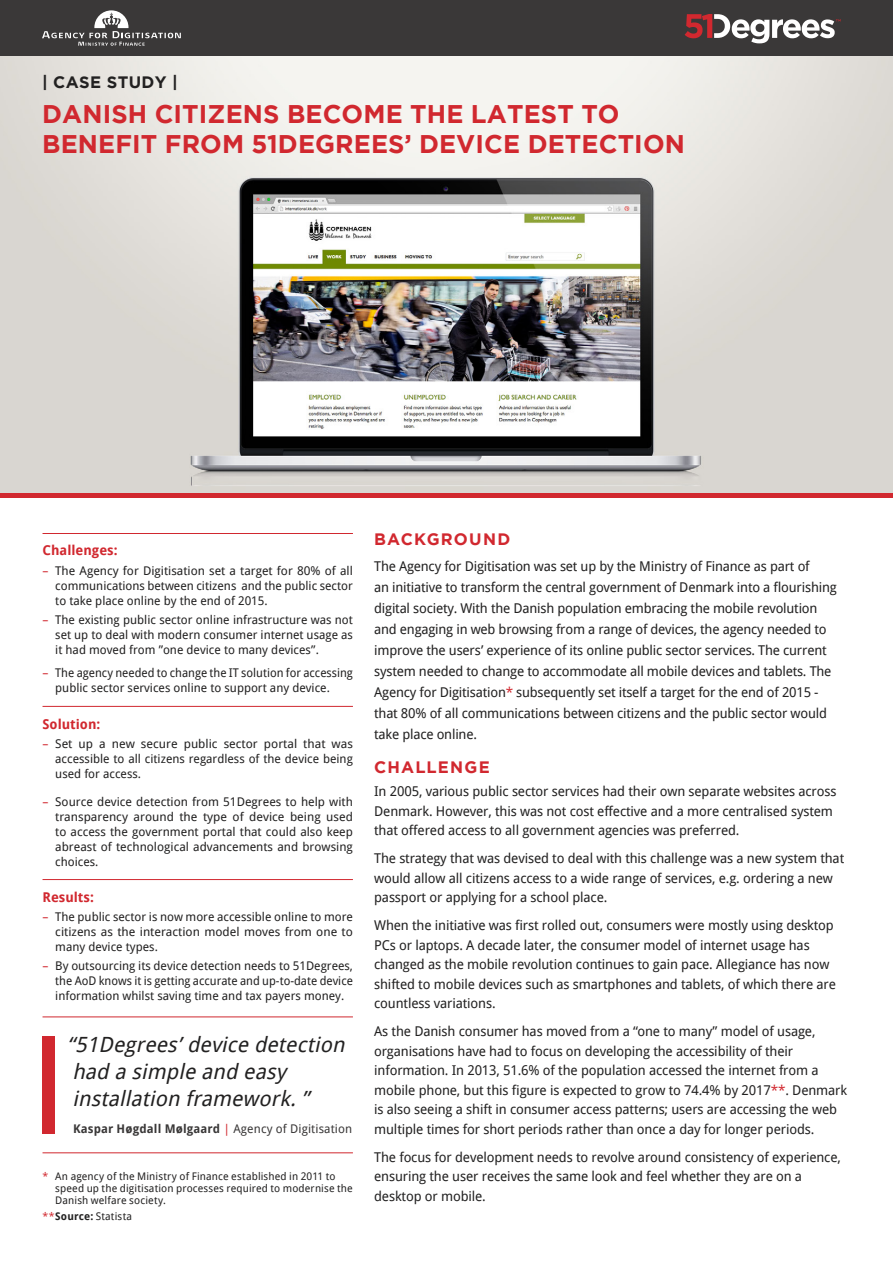
<style>
.page{position:relative;width:893px;height:1263px;background:#fff}
.page>*{position:absolute;margin:0;border:0;box-sizing:border-box;transform-origin:0 0}
.t1{font:700 25.5px/30px "Gotham";letter-spacing:.005em;color:#d1282f}
.t2{font:italic 21px/27px "Droid Sans";color:#222121}
.t3{font:700 16.5px "Gotham";letter-spacing:.065em;color:#d1282f}
.t4{font:700 16.5px "Gotham";letter-spacing:.025em;color:#222121}
.t5{font:13.5px/19.5px "Droid Sans";letter-spacing:-.01em;color:#222121}
.t6{font:700 13.5px "Droid Sans";color:#d1282f}
.t7{font:12px/15px "Droid Sans";color:#222121;text-align:justify}
.t8{font:700 12px "Droid Sans";letter-spacing:.01em;color:#3a3838}
.t9{font:10.5px/12px "Droid Sans";letter-spacing:.01em;color:#222121}
.s1{color:#d1282f}
.s2{font-weight:400;color:#d1282f}
.s3{font-weight:400}
.s4{font-weight:700}
</style>
<div class="page">
<img style="left:0;top:55px;width:893px;height:438px">
<div style="left:0;top:0;width:893px;height:55px;background:#3a3838"></div>
<svg style="left:685px;top:14px;width:156px;height:29px"></svg>
<hr style="left:0;top:493px;width:893px;height:4px;background:#d1282f">
<hr style="left:43px;top:533px;width:310px;height:1px;background:#d1282f">
<hr style="left:43px;top:706px;width:310px;height:1px;background:#d1282f">
<hr style="left:43px;top:879px;width:310px;height:1px;background:#d1282f">
<hr style="left:43px;top:1017px;width:310px;height:1px;background:#d1282f">
<hr style="left:43px;top:1152px;width:310px;height:1px;background:#d1282f">
<div style="left:43px;top:1036px;width:12px;height:97px;background:#d1282f"></div>
<svg style="left:42px;top:10px;width:139px;height:36px"></svg>
<p class="t4" style="left:42px;top:73px;width:137px">| CASE STUDY |</p>
<h1 class="t1" style="left:42px;top:98px;width:644px">DANISH CITIZENS BECOME THE LATEST TO<br>BENEFIT FROM 51DEGREES’ DEVICE DETECTION</h1>
<p class="t6" style="left:43px;top:541px;width:76px">Challenges:</p>
<p class="t7" style="left:55px;top:562px;width:299px;text-indent:-13px"><span class="s1">–</span> The Agency for Digitisation set a target for 80% of all communications between citizens and the public sector to take place online by the end of 2015.</p>
<p class="t7" style="left:55px;top:612px;width:299px;text-indent:-13px"><span class="s1">–</span> The existing public sector online infrastructure was not set up to deal with modern consumer internet usage as it had moved from ”one device to many devices”.</p>
<p class="t7" style="left:55px;top:665px;width:299px;text-indent:-13px"><span class="s1">–</span> The agency needed to change the IT solution for accessing public sector services online to support any device.</p>
<p class="t6" style="left:43px;top:714px;width:59px">Solution:</p>
<p class="t7" style="left:55px;top:736px;width:299px;text-indent:-13px"><span class="s1">–</span> Set up a new secure public sector portal that was accessible to all citizens regardless of the device being used for access.</p>
<p class="t7" style="left:55px;top:793px;width:299px;text-indent:-13px"><span class="s1">–</span> Source device detection from 51Degrees to help with transparency around the type of device being used to access the government portal that could also keep abreast of technological advancements and browsing choices.</p>
<p class="t6" style="left:43px;top:887px;width:53px">Results:</p>
<p class="t7" style="left:55px;top:909px;width:299px;text-indent:-13px"><span class="s1">–</span> The public sector is now more accessible online to more citizens as the interaction model moves from one to many device types.</p>
<p class="t7" style="left:55px;top:958px;width:299px;text-indent:-13px"><span class="s1">–</span> By outsourcing its device detection needs to 51Degrees, the AoD knows it is getting accurate and up-to-date device information whilst saving time and tax payers money.</p>
<h2 class="t2" style="left:67px;top:1031px;width:285px">“51Degrees’device detection had a simple and easy installation framework.”</h2>
<p class="t8" style="left:73px;top:1121px;width:281px">Kaspar Høgdall Mølgaard <span class="s2">|</span> <span class="s3">Agency of Digitisation</span></p>
<p class="t9" style="left:55px;top:1170px;width:299px;text-indent:-13px"><span class="s1">*</span> An agency of the Ministry of Finance established in 2011 to speed up the digitisation processes required to modernise the<br>Danish welfare society.</p>
<p class="t9" style="left:43px;top:1210px;width:91px"><span class="s1">**</span><span class="s4">Source:</span> Statista</p>
<p class="t3" style="left:374px;top:530px;width:137px">BACKGROUND</p>
<p class="t5" style="left:374px;top:555px;width:464px;line-height:21px">The Agency for Digitisation was set up by the Ministry of Finance as part of<br>an initiative to transform the central government of Denmark into a flourishing digital society. With the Danish population embracing the mobile revolution and engaging in web browsing from a range of devices, the agency needed to improve the users’ experience of its online public sector services. The current system needed to change to accommodate all mobile devices and tablets. The Agency for Digitisation<span class="s1">*</span> subsequently set itself a target for the end of 2015 - that 80% of all communications between citizens and the public sector would take place online.</p>
<p class="t3" style="left:374px;top:757px;width:117px">CHALLENGE</p>
<p class="t5" style="left:374px;top:781px;width:464px">In 2005, various public sector services had their own separate websites across<br>Denmark. However, this was not cost effective and a more centralised system that offered access to all government agencies was preferred.</p>
<p class="t5" style="left:374px;top:848px;width:472px">The strategy that was devised to deal with this challenge was a new system that would allow all citizens access to a wide range of services, e.g. ordering a new passport or applying for a school place.</p>
<p class="t5" style="left:374px;top:915px;width:463px">When the initiative was first rolled out, consumers were mostly using desktop PCs or laptops. A decade later, the consumer model of internet usage has changed as the mobile revolution continues to gain pace. Allegiance has now shifted to mobile devices such as smartphones and tablets, of which there are countless variations.</p>
<p class="t5" style="left:374px;top:1021px;width:474px">As the Danish consumer has moved from a “one to many” model of usage, organisations have had to focus on developing the accessibility of their information. In 2013, 51.6% of the population accessed the internet from a mobile phone, but this figure is expected to grow to 74.4% by 2017<span class="s1">**</span>. Denmark is also seeing a shift in consumer access patterns; users are accessing the web multiple times for short periods rather than once a day for longer periods.</p>
<p class="t5" style="left:374px;top:1147px;width:468px">The focus for development needs to revolve around consistency of experience, ensuring the user receives the same look and feel whether they are on a desktop or mobile.</p>
</div>
